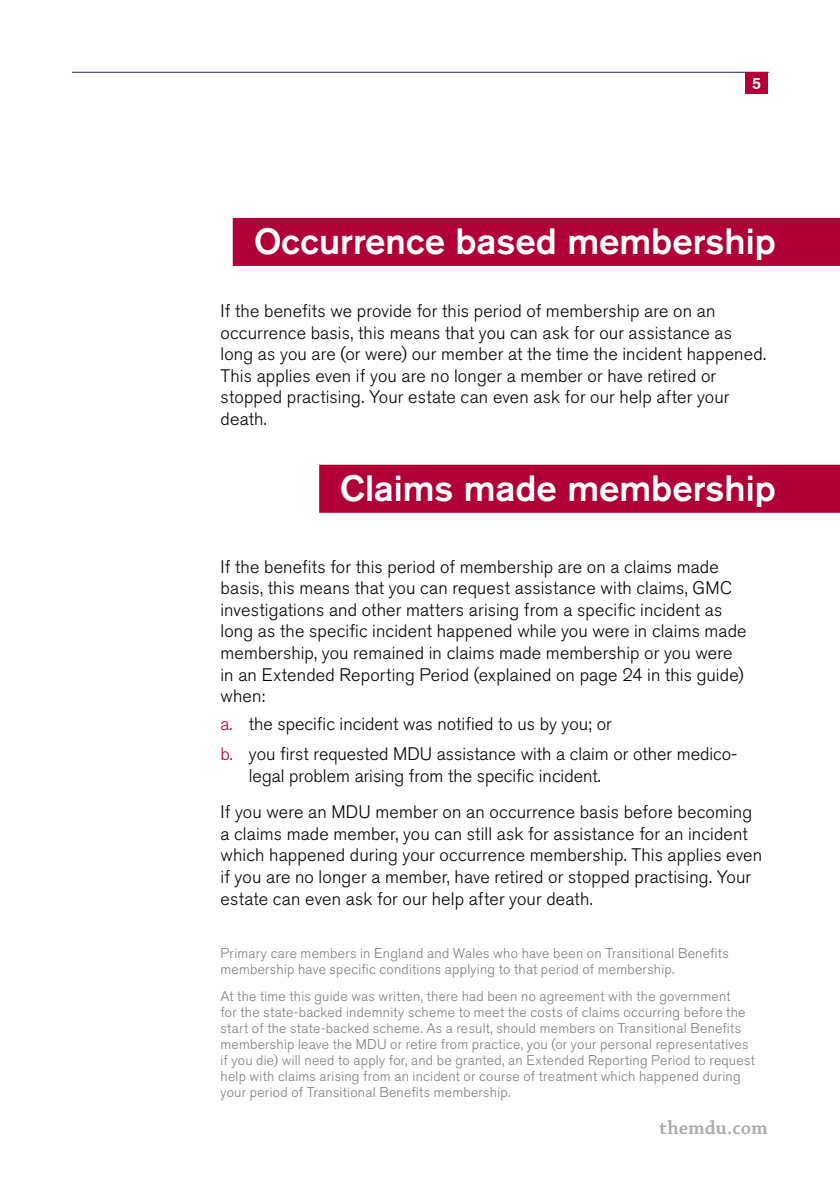
<style>
.page{position:relative;width:840px;height:1191px;background:#fff}
.page>*{position:absolute;margin:0;border:0;box-sizing:border-box;transform-origin:0 0}
.t1{font:500 36.2px "Akzidenz Grotesk BE";color:#fff}
.t2{font:600 20px "Chaparral Pro";color:#aaa}
.t3{font:300 18px/21.6px "Akzidenz Grotesk BE";letter-spacing:.005em;color:#000}
.t4{font:500 16px "Akzidenz Grotesk BE";color:#fff}
.t5{font:300 14px/16px "Akzidenz Grotesk BE";letter-spacing:.02em;color:#7c7c7c}
.s1{color:#b10038}
</style>
<div class="page">
<hr style="left:72px;top:72px;width:696px;height:1px;background:#212d52">
<div style="left:744px;top:72px;width:23px;height:21px;background:#b10038"></div>
<div style="left:233px;top:218px;width:606px;height:48px;background:#b10038"></div>
<div style="left:319px;top:465px;width:520px;height:48px;background:#b10038"></div>
<p class="t4" style="left:751px;top:73px;width:10px">5</p>
<h1 class="t1" style="left:253px;top:219px;width:523px">Occurrence based membership</h1>
<p class="t3" style="left:220px;top:300px;width:547px">If the benefits we provide for this period of membership are on an occurrence basis, this means that you can ask for our assistance as long as you are (or were) our member at the time the incident happened.<br>This applies even if you are no longer a member or have retired or stopped practising. Your estate can even ask for our help after your death.</p>
<h1 class="t1" style="left:340px;top:466px;width:437px">Claims made membership</h1>
<p class="t3" style="left:220px;top:556px;width:527px">If the benefits for this period of membership are on a claims made basis, this means that you can request assistance with claims, GMC investigations and other matters arising from a specific incident as long as the specific incident happened while you were in claims made membership, you remained in claims made membership or you were in an Extended Reporting Period (explained on page 24 in this guide) when:</p>
<p class="t3" style="left:220px;top:709px;width:518px;line-height:30.6px"><span class="s1">a.</span> the specific incident was notified to us by you; or<br><span class="s1">b.</span> you first requested MDU assistance with a claim or other medico-</p>
<p class="t3" style="left:220px;top:758px;width:533px;line-height:35.8px;text-indent:28px">legal problem arising from the specific incident.<br>If you were an MDU member on an occurrence basis before becoming</p>
<p class="t3" style="left:220px;top:823px;width:543px">a claims made member, you can still ask for assistance for an incident which happened during your occurrence membership. This applies even if you are no longer a member, have retired or stopped practising. Your estate can even ask for our help after your death.</p>
<p class="t5" style="left:220px;top:945px;width:509px">Primary care members in England and Wales who have been on Transitional Benefits membership have specific conditions applying to that period of membership.</p>
<p class="t5" style="left:220px;top:988px;width:535px">At the time this guide was written, there had been no agreement with the government<br>for the state-backed indemnity scheme to meet the costs of claims occurring before the start of the state-backed scheme. As a result, should members on Transitional Benefits membership leave the MDU or retire from practice, you (or your personal representatives if you die) will need to apply for, and be granted, an Extended Reporting Period to request help with claims arising from an incident or course of treatment which happened during your period of Transitional Benefits membership.</p>
<p class="t2" style="left:659px;top:1116px;width:110px">themdu.com</p>
</div>
